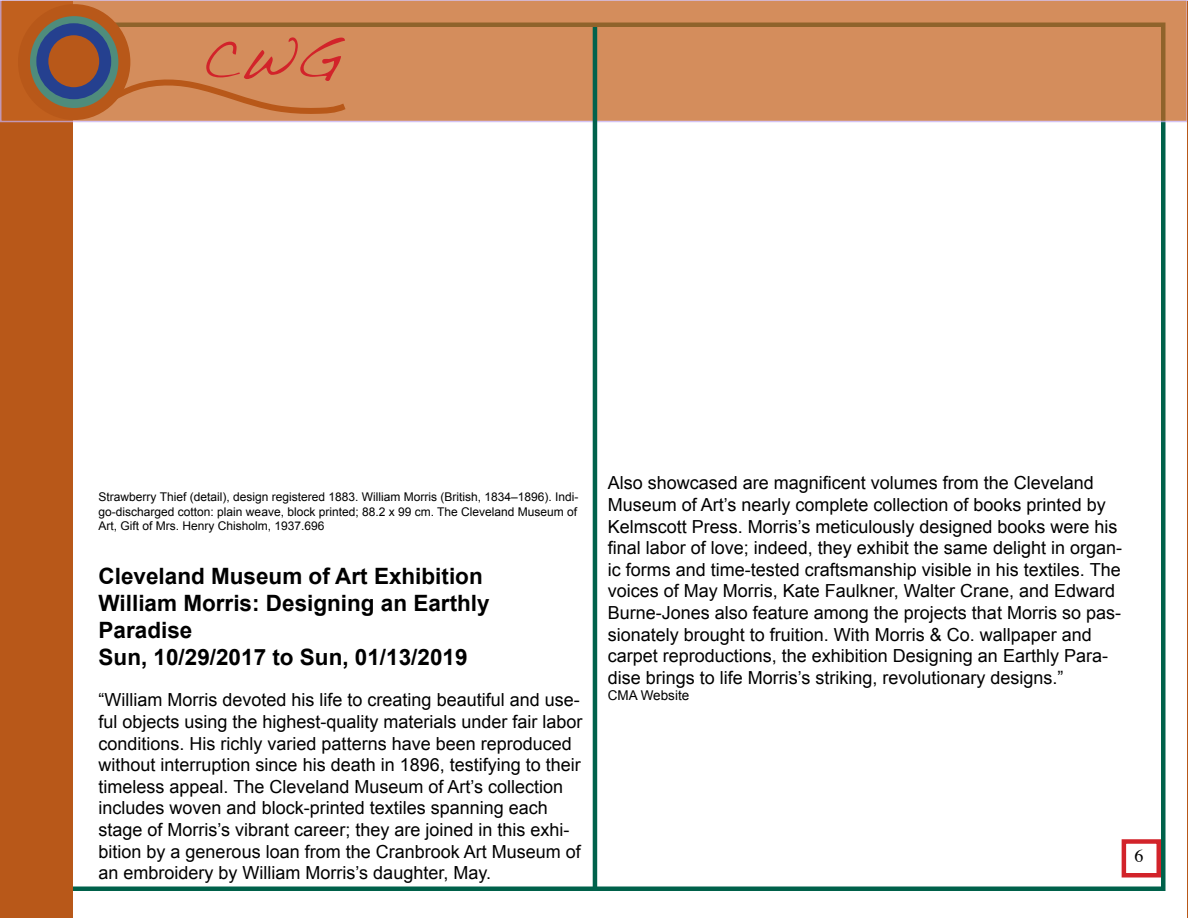
<style>
.page{position:relative;width:1188px;height:918px;background:#fff}
.page>*{position:absolute;margin:0;border:0;box-sizing:border-box;transform-origin:0 0}
.t1{font:54px "Handwriting Dakota";color:#d2232a}
.t2{font:700 22.5px/27px "Arial";color:#000}
.t3{font:18px/21.6px "Arial";color:#000}
.t4{font:18px "Times";color:#000}
.t5{font:13.5px "Arial";color:#000}
.t6{font:12px/14.4px "Arial";color:#000;text-align:justify}
</style>
<div class="page">
<div style="left:0;top:2px;width:73px;height:916px;background:#b85819"></div>
<svg style="left:0;top:0;width:1187px;height:122px;background:#d08a5b"></svg>
<svg style="left:102px;top:74px;width:250px;height:43px;background:#cf8552"></svg>
<svg style="left:24px;top:10px;width:100px;height:104px;fill:#4f8c7c"></svg>
<div style="left:18px;top:4px;width:112px;height:116px;border:12px solid #b85819;border-radius:50%"></div>
<hr style="left:593px;top:27px;width:4px;height:864px;background:#00624c">
<svg style="left:42px;top:29px;width:63px;height:64px;fill:#b85819"></svg>
<div style="left:36px;top:23px;width:75px;height:76px;border:12px solid #25408f;border-radius:50%"></div>
<div style="left:1122px;top:839px;width:39px;height:39px;border:4px solid #d2232a"></div>
<hr style="left:1187px;top:2px;width:1px;height:916px;background:#b85819">
<h1 class="t1" style="left:202px;top:27px;width:140px">CWG</h1>
<p class="t6" style="left:99px;top:490px;width:481px">Strawberry Thief (detail), design registered 1883. William Morris (British, 1834–1896). Indi&shy;go-discharged cotton: plain weave, block printed; 88.2 x 99 cm. The Cleveland Museum of Art, Gift of Mrs. Henry Chisholm, 1937.696</p>
<p class="t2" style="left:99px;top:563px;width:393px">Cleveland Museum of Art Exhibition<br>William Morris: Designing an Earthly<br>Paradise<br>Sun, 10/29/2017 to Sun, 01/13/2019</p>
<p class="t3" style="left:99px;top:689px;width:485px">“William Morris devoted his life to creating beautiful and use&shy;ful objects using the highest-quality materials under fair labor conditions. His richly varied patterns have been reproduced without interruption since his death in 1896, testifying to their timeless appeal. The Cleveland Museum of Art’s collection includes woven and block-printed textiles spanning each stage of Morris’s vibrant career; they are joined in this exhi&shy;bition by a generous loan from the Cranbrook Art Museum of an embroidery by William Morris’s daughter, May.</p>
<p class="t3" style="left:608px;top:472px;width:516px">Also showcased are magnificent volumes from the Cleveland Museum of Art’s nearly complete collection of books printed by Kelmscott Press. Morris’s meticulously designed books were his final labor of love; indeed, they exhibit the same delight in organ&shy;ic forms and time-tested craftsmanship visible in his textiles. The voices of May Morris, Kate Faulkner, Walter Crane, and Edward Burne-Jones also feature among the projects that Morris so pas&shy;sionately brought to fruition. With Morris &amp; Co. wallpaper and carpet reproductions, the exhibition Designing an Earthly Para&shy;dise brings to life Morris’s striking, revolutionary designs.”</p>
<p class="t5" style="left:608px;top:688px;width:83px">CMA Website</p>
<p class="t4" style="left:1134px;top:839px;width:10px">6</p>
</div>
